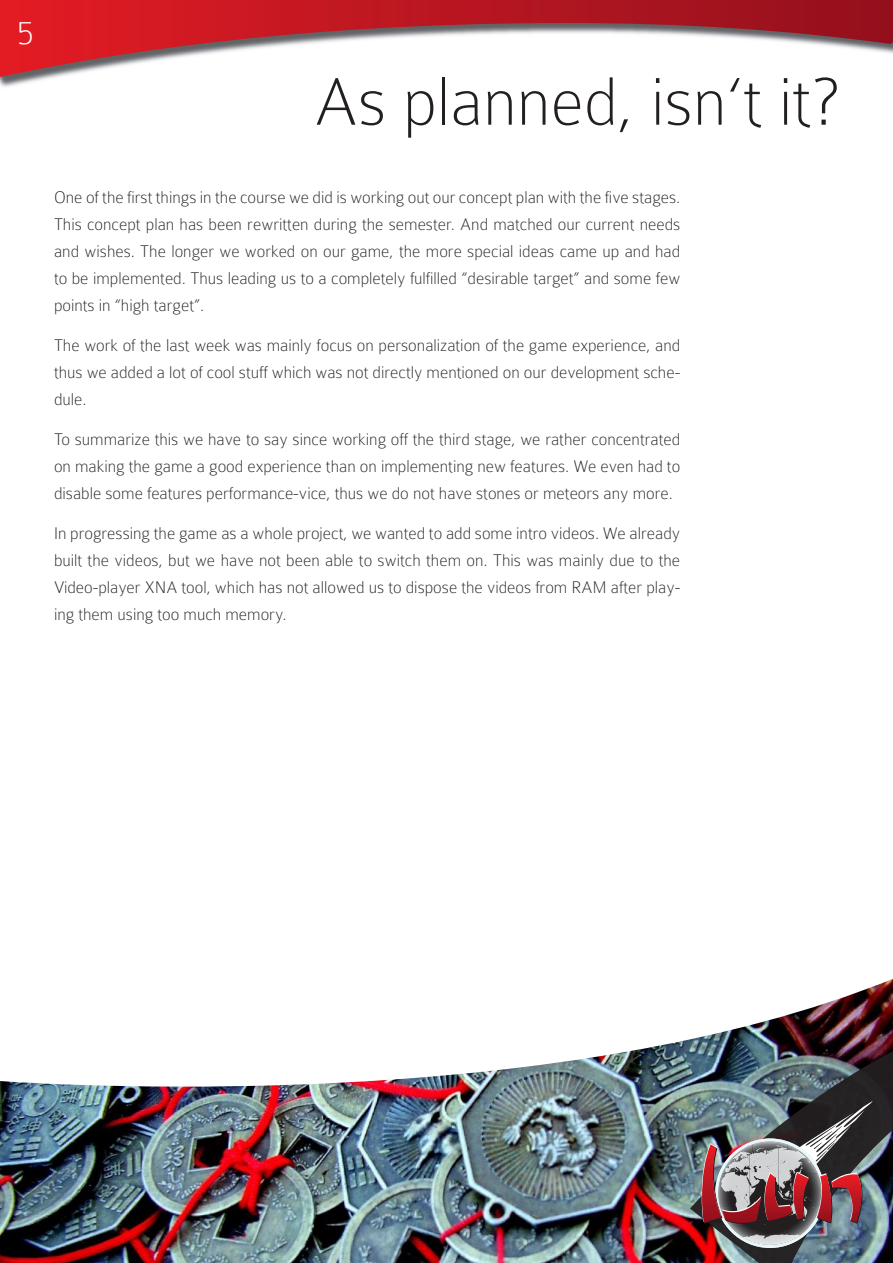
<style>
.page{position:relative;width:893px;height:1263px;background:#fff}
.page>*{position:absolute;margin:0;border:0;box-sizing:border-box;transform-origin:0 0}
.t1{font:100 72px "Colaborate";color:#231f20}
.t2{font:100 36px "Colaborate";color:#fff}
.t3{font:100 18px/27px "Colaborate";color:#231f20;text-align:justify}
</style>
<div class="page">
<img style="left:0;top:979px;width:893px;height:284px">
<svg style="left:0;top:0;width:893px;height:77px"></svg>
<img style="left:690px;top:1004px;width:203px;height:259px">
<img style="left:702px;top:1101px;width:171px;height:147px">
<h2 class="t2" style="left:17px;top:14px;width:18px">5</h2>
<h1 class="t1" style="left:314px;top:65px;width:526px">As planned, isn‘t it?</h1>
<p class="t3" style="left:54px;top:184px;width:628px">One of the first things in the course we did is working out our concept plan with the five stages.<br>This concept plan has been rewritten during the semester. And matched our current needs and wishes. The longer we worked on our game, the more special ideas came up and had to be implemented. Thus leading us to a completely fulfilled “desirable target” and some few points in “high target”.</p>
<p class="t3" style="left:54px;top:332px;width:628px">The work of the last week was mainly focus on personalization of the game experience, and thus we added a lot of cool stuff which was not directly mentioned on our development sche&shy;dule.</p>
<p class="t3" style="left:54px;top:425px;width:628px">To summarize this we have to say since working off the third stage, we rather concentrated on making the game a good experience than on implementing new features. We even had to disable some features performance-vice, thus we do not have stones or meteors any more.</p>
<p class="t3" style="left:54px;top:519px;width:628px">In progressing the game as a whole project, we wanted to add some intro videos. We already built the videos, but we have not been able to switch them on. This was mainly due to the Video-player XNA tool, which has not allowed us to dispose the videos from RAM after play&shy;ing them using too much memory.</p>
</div>
